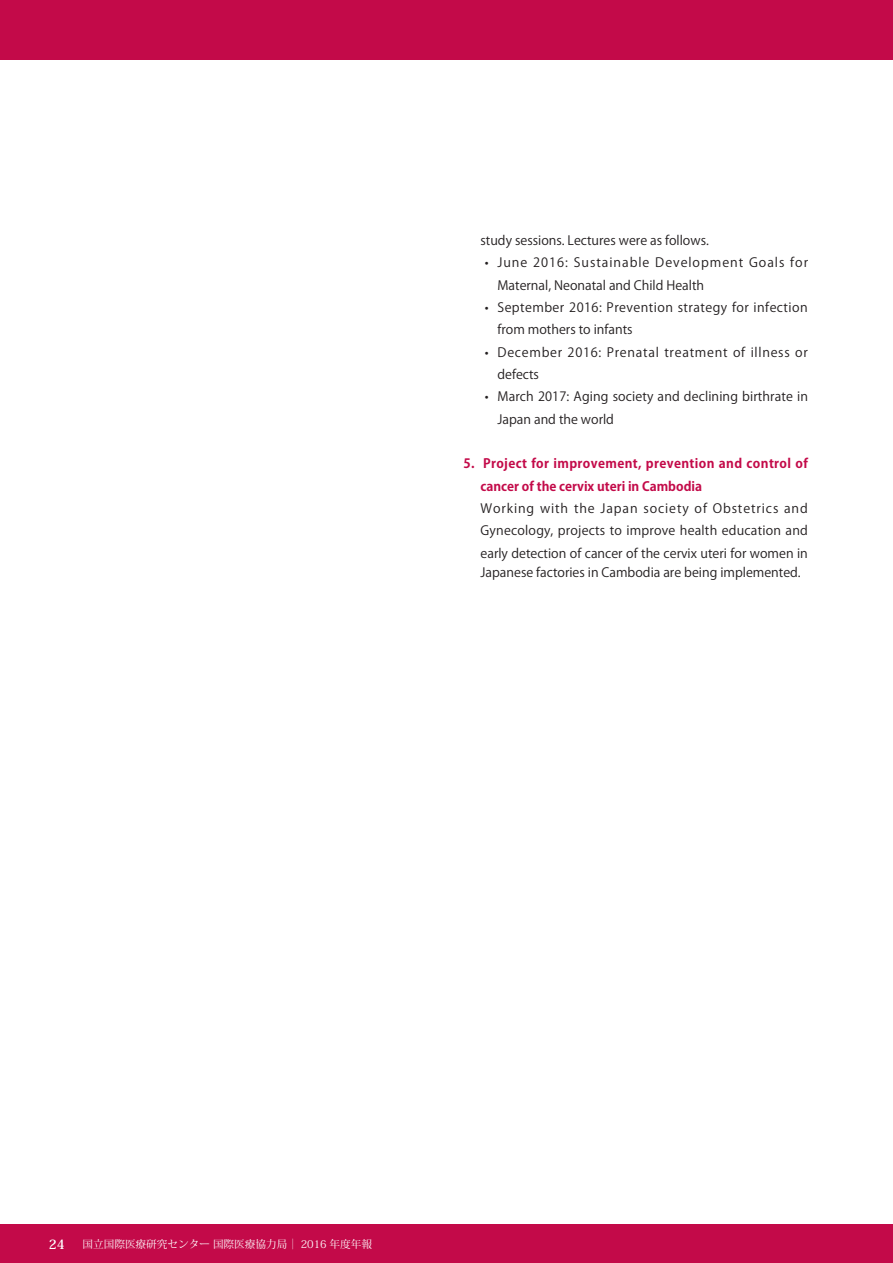
<style>
.page{position:relative;width:893px;height:1263px;background:#fff}
.page>*{position:absolute;margin:0;border:0;box-sizing:border-box;transform-origin:0 0}
.t1{font:12.75px/22.4px "Koz Go Pr 6 N";color:#231f20}
.t2{font:700 12.75px/22.4px "Koz Go Pr 6 N";letter-spacing:.03em;color:#c30a49}
.t3{font:12.75px/22.4px "Koz Go Pr 6 N";letter-spacing:.075em;color:#231f20}
.t4{font:12.75px/22.4px "Koz Go Pr 6 N";letter-spacing:.035em;color:#231f20}
.t5{font:12.75px/22.4px "Koz Go Pr 6 N";letter-spacing:.055em;color:#231f20}
.t6{font:700 12.75px "Koz Min Pro";color:#fff}
.t7{font:10.65px "Koz Min Pro";color:#fff}
</style>
<div class="page">
<div style="left:0;top:0;width:893px;height:60px;background:#c30a49"></div>
<div style="left:0;top:1225px;width:893px;height:38px;background:#c30a49"></div>
<p class="t1" style="left:480px;top:230px;width:230px">study sessions. Lectures were as follows.</p>
<p class="t3" style="left:497px;top:252px;width:312px;text-indent:-13px">• June 2016: Sustainable Development Goals for<br>Maternal, Neonatal and Child Health</p>
<p class="t4" style="left:497px;top:296px;width:312px;text-indent:-13px">• September 2016: Prevention strategy for infection from mothers to infants</p>
<p class="t5" style="left:497px;top:341px;width:312px;text-indent:-13px">• December 2016: Prenatal treatment of illness or defects</p>
<p class="t1" style="left:497px;top:386px;width:312px;text-indent:-13px">• March 2017: Aging society and declining birthrate in<br>Japan and the world</p>
<p class="t2" style="left:480px;top:453px;width:329px;text-indent:-17px">5. Project for improvement, prevention and control of cancer of the cervix uteri in Cambodia</p>
<p class="t1" style="left:480px;top:497px;width:329px;text-align:justify">Working with the Japan society of Obstetrics and Gynecology, projects to improve health education and early detection of cancer of the cervix uteri for women in</p>
<p class="t1" style="left:480px;top:561px;width:322px">Japanese factories in Cambodia are being implemented.</p>
<p class="t6" style="left:49px;top:1235px;width:17px">24</p>
<p class="t7" style="left:82px;top:1236px;width:291px">国立国際医療研究センター 国際医療協力局｜ 2016 年度年報</p>
</div>
